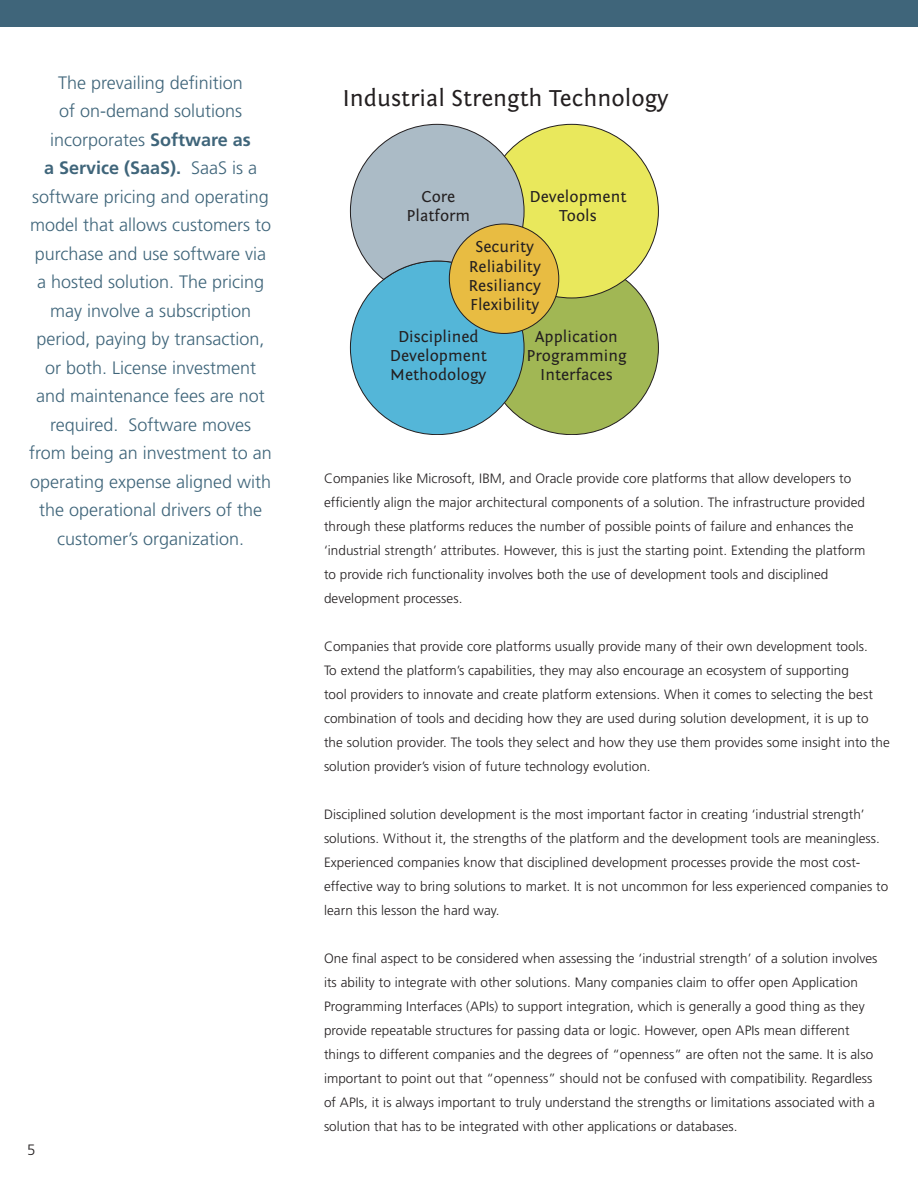
<style>
.page{position:relative;width:918px;height:1188px;background:#fff}
.page>*{position:absolute;margin:0;border:0;box-sizing:border-box;transform-origin:0 0}
.t1{font:24.15px "Fontin Sans";color:#231f20}
.t2{font:300 18px/28.5px "Frutiger";color:#3f657a;text-align:center}
.t3{font:16.65px/19.4px "Fontin Sans";color:#231f20;text-align:center}
.t4{font:300 15px "Frutiger";color:#231f20}
.t5{font:300 13.5px/24px "Frutiger";letter-spacing:.005em;color:#231f20}
.s1{font-weight:700}
</style>
<div class="page">
<div style="left:0;top:0;width:918px;height:27px;background:#3f657a"></div>
<div style="left:485px;top:261px;width:173px;height:174px;background:#a1b754;border-radius:50%"></div>
<div style="left:350px;top:261px;width:174px;height:174px;background:#54b6d8;border-radius:50%"></div>
<div style="left:485px;top:124px;width:173px;height:174px;background:#e9e85c;border-radius:50%"></div>
<svg style="left:350px;top:124px;width:175px;height:157px"></svg>
<div style="left:449px;top:224px;width:110px;height:109px;background:#e8bc42;border-radius:50%"></div>
<p class="t2" style="left:29px;top:68px;width:244px">The prevailing definition<br>of on-demand solutions incorporates <span class="s1">Software as<br>a Service (SaaS).</span> SaaS is a software pricing and operating model that allows customers to purchase and use software via a hosted solution. The pricing may involve a subscription period, paying by transaction, or both. License investment and maintenance fees are not required. Software moves<br>from being an investment to an operating expense aligned with the operational drivers of the customer’s organization.</p>
<p class="t4" style="left:27px;top:1141px;width:10px">5</p>
<p class="t1" style="left:342px;top:85px;width:328px">Industrial Strength Technology</p>
<p class="t3" style="left:406px;top:187px;width:65px">Core<br>Platform</p>
<p class="t3" style="left:530px;top:187px;width:98px">Development<br>Tools</p>
<p class="t3" style="left:469px;top:238px;width:74px">Security<br>Reliability<br>Resiliancy<br>Flexibility</p>
<p class="t3" style="left:390px;top:327px;width:98px">Disciplined<br>Development<br>Methodology</p>
<p class="t3" style="left:526px;top:327px;width:102px">Application<br>Programming<br>Interfaces</p>
<p class="t5" style="left:324px;top:467px;width:543px">Companies like Microsoft, IBM, and Oracle provide core platforms that allow developers to efficiently align the major architectural components of a solution. The infrastructure provided through these platforms reduces the number of possible points of failure and enhances the ‘industrial strength’ attributes. However, this is just the starting point. Extending the platform to provide rich functionality involves both the use of development tools and disciplined development processes.</p>
<p class="t5" style="left:324px;top:635px;width:567px">Companies that provide core platforms usually provide many of their own development tools.<br>To extend the platform’s capabilities, they may also encourage an ecosystem of supporting<br>tool providers to innovate and create platform extensions. When it comes to selecting the best combination of tools and deciding how they are used during solution development, it is up to the solution provider. The tools they select and how they use them provides some insight into the solution provider’s vision of future technology evolution.</p>
<p class="t5" style="left:324px;top:803px;width:566px">Disciplined solution development is the most important factor in creating ‘industrial strength’ solutions. Without it, the strengths of the platform and the development tools are meaningless.<br>Experienced companies know that disciplined development processes provide the most cost&shy;effective way to bring solutions to market. It is not uncommon for less experienced companies to learn this lesson the hard way.</p>
<p class="t5" style="left:324px;top:947px;width:555px">One final aspect to be considered when assessing the ‘industrial strength’ of a solution involves its ability to integrate with other solutions. Many companies claim to offer open Application Programming Interfaces (APIs) to support integration, which is generally a good thing as they provide repeatable structures for passing data or logic. However, open APIs mean different things to different companies and the degrees of “openness” are often not the same. It is also important to point out that “openness” should not be confused with compatibility. Regardless of APIs, it is always important to truly understand the strengths or limitations associated with a solution that has to be integrated with other applications or databases.</p>
</div>
